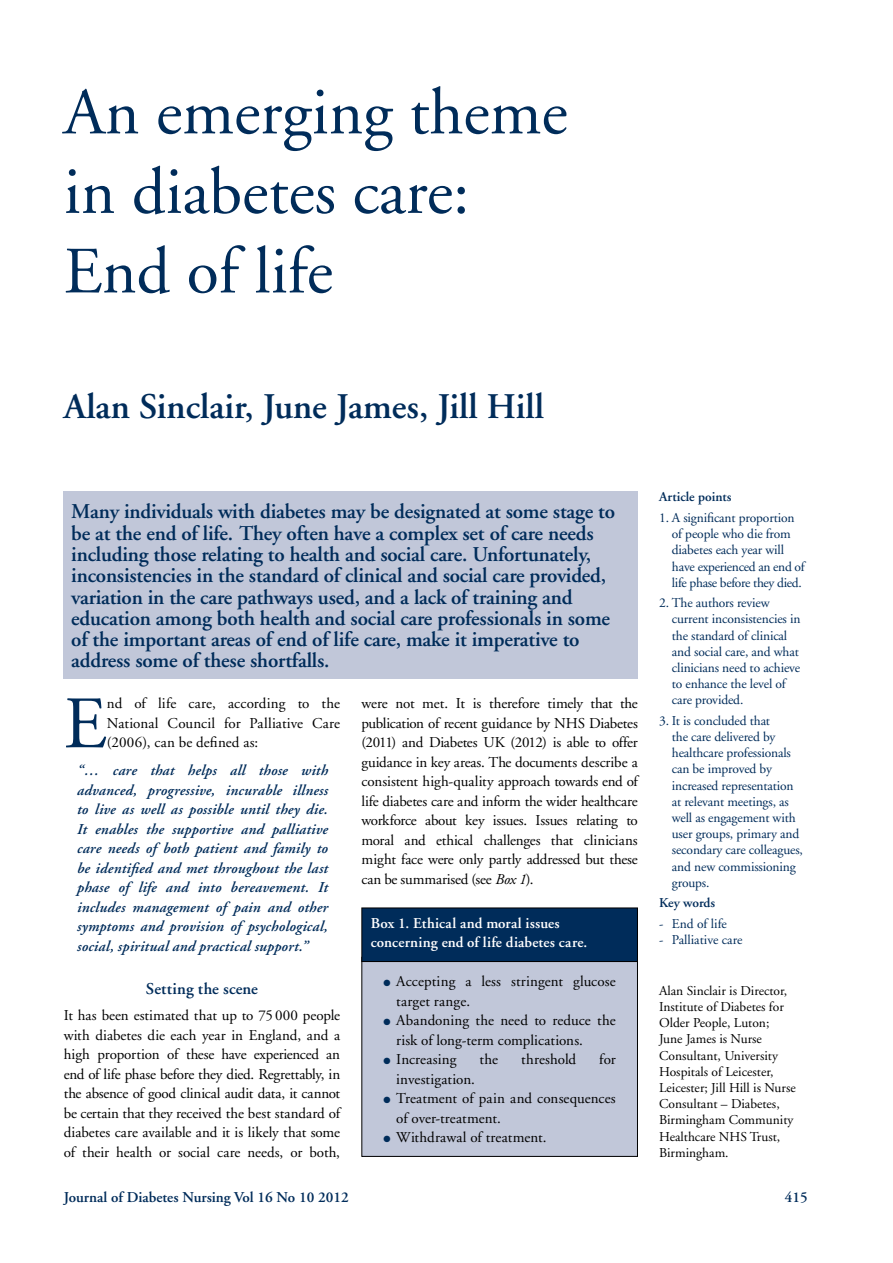
<style>
.page{position:relative;width:893px;height:1263px;background:#fff}
.page>*{position:absolute;margin:0;border:0;box-sizing:border-box;transform-origin:0 0}
.t1{font:73.8px "Adobe Garamond";color:#002c5a}
.t2{font:66px/79.5px "Adobe Garamond";color:#002c5a}
.t3{font:600 36px "Adobe Garamond";color:#002c5a}
.t4{font:600 21px/21.3px "Adobe Garamond";letter-spacing:-.01em;color:#002c5a}
.t5{font:600 16.5px "Adobe Garamond";letter-spacing:.01em;color:#002c5a}
.t6{font:15px/19.5px "Adobe Garamond";color:#000;text-align:justify}
.t7{font:italic 600 15px/19.5px "Adobe Garamond";letter-spacing:.01em;color:#002c5a;text-align:justify}
.t8{font:600 15px/19.5px "Adobe Garamond";letter-spacing:.01em;color:#fff}
.t9{font:600 15px "Adobe Garamond";color:#002c5a}
.t10{font:13.5px/16.2px "Adobe Garamond";letter-spacing:-.01em;color:#002c5a}
.t11{font:13.5px/16.2px "Adobe Garamond";color:#000}
.t12{font:600 13.5px "Adobe Garamond";color:#002c5a}
.s1{font-style:italic}
.s2{color:#002c5a}
</style>
<div class="page">
<div style="left:64px;top:492px;width:574px;height:187px;background:#c1c7d9"></div>
<div style="left:362px;top:957px;width:275px;height:199px;background:#c1c7d9"></div>
<div style="left:361px;top:957px;width:277px;height:200px;border:1px solid #000"></div>
<div style="left:362px;top:908px;width:275px;height:53px;background:#002c5a"></div>
<div style="left:361px;top:907px;width:277px;height:55px;border:1px solid #000"></div>
<h2 class="t2" style="left:64px;top:74px;width:505px">An emerging theme in diabetes care:<br>End of life</h2>
<h3 class="t3" style="left:64px;top:386px;width:482px">Alan Sinclair, June James, Jill Hill</h3>
<p class="t4" style="left:71px;top:501px;width:545px">Many individuals with diabetes may be designated at some stage to be at the end of life. They often have a complex set of care needs including those relating to health and social care. Unfortunately, inconsistencies in the standard of clinical and social care provided, variation in the care pathways used, and a lack of training and education among both health and social care professionals in some of the important areas of end of life care, make it imperative to address some of these shortfalls.</p>
<h1 class="t1" style="left:64px;top:684px;width:45px">E</h1>
<p class="t6" style="left:107px;top:694px;width:235px">nd of life care, according to the National Council for Palliative Care (2006), can be defined as:</p>
<p class="t7" style="left:77px;top:761px;width:252px">“… care that helps all those with advanced, progressive, incurable illness to live as well as possible until they die.<br>It enables the supportive and palliative care needs of both patient and family to be identified and met throughout the last phase of life and into bereavement. It includes management of pain and other symptoms and provision of psychological, social, spiritual and practical support.”</p>
<p class="t5" style="left:146px;top:979px;width:114px">Setting the scene</p>
<p class="t6" style="left:64px;top:1006px;width:278px">It has been estimated that up to 75 000 people with diabetes die each year in England, and a high proportion of these have experienced an end of life phase before they died. Regrettably, in the absence of good clinical audit data, it cannot be certain that they received the best standard of diabetes care available and it is likely that some of their health or social care needs, or both,</p>
<p class="t6" style="left:361px;top:694px;width:278px">were not met. It is therefore timely that the publication of recent guidance by NHS Diabetes (2011) and Diabetes UK (2012) is able to offer guidance in key areas. The documents describe a consistent high-quality approach towards end of life diabetes care and inform the wider healthcare workforce about key issues. Issues relating to moral and ethical challenges that clinicians might face were only partly addressed but these can be summarised (see <span class="s1">Box 1</span>).</p>
<p class="t8" style="left:371px;top:913px;width:218px">Box 1. Ethical and moral issues concerning end of life diabetes care.</p>
<p class="t6" style="left:396px;top:972px;width:221px;text-indent:-13px"><span class="s2">●</span> Accepting a less stringent glucose target range.</p>
<p class="t6" style="left:396px;top:1011px;width:221px;text-indent:-13px"><span class="s2">●</span> Abandoning the need to reduce the risk of long-term complications.</p>
<p class="t6" style="left:383px;top:1050px;width:75px"><span class="s2">●</span> Increasing</p>
<p class="t6" style="left:480px;top:1050px;width:20px">the</p>
<p class="t6" style="left:521px;top:1050px;width:57px">threshold</p>
<p class="t6" style="left:599px;top:1050px;width:18px">for</p>
<p class="t6" style="left:396px;top:1070px;width:80px">investigation.</p>
<p class="t6" style="left:396px;top:1089px;width:221px;text-indent:-13px"><span class="s2">●</span> Treatment of pain and consequences of over-treatment.</p>
<p class="t6" style="left:383px;top:1128px;width:165px"><span class="s2">●</span> Withdrawal of treatment.</p>
<p class="t12" style="left:659px;top:490px;width:74px">Article points</p>
<p class="t10" style="left:672px;top:510px;width:134px;text-indent:-13px">1. A significant proportion of people who die from diabetes each year will have experienced an end of life phase before they died.</p>
<p class="t10" style="left:672px;top:595px;width:130px;text-indent:-13px">2. The authors review current inconsistencies in the standard of clinical and social care, and what clinicians need to achieve to enhance the level of care provided.</p>
<p class="t10" style="left:672px;top:713px;width:133px;text-indent:-13px">3. It is concluded that<br>the care delivered by healthcare professionals can be improved by increased representation at relevant meetings, as well as engagement with user groups, primary and secondary care colleagues, and new commissioning groups.</p>
<p class="t12" style="left:659px;top:896px;width:58px">Key words</p>
<p class="t10" style="left:659px;top:916px;width:69px">- End of life</p>
<p class="t10" style="left:659px;top:932px;width:85px">- Palliative care</p>
<p class="t11" style="left:659px;top:983px;width:138px">Alan Sinclair is Director,<br>Institute of Diabetes for<br>Older People, Luton;<br>June James is Nurse<br>Consultant, University<br>Hospitals of Leicester,<br>Leicester; Jill Hill is Nurse<br>Consultant – Diabetes,<br>Birmingham Community<br>Healthcare NHS Trust,<br>Birmingham.</p>
<p class="t9" style="left:64px;top:1189px;width:287px">Journal of Diabetes Nursing Vol 16 No 10 2012</p>
<p class="t9" style="left:785px;top:1189px;width:24px">415</p>
</div>
